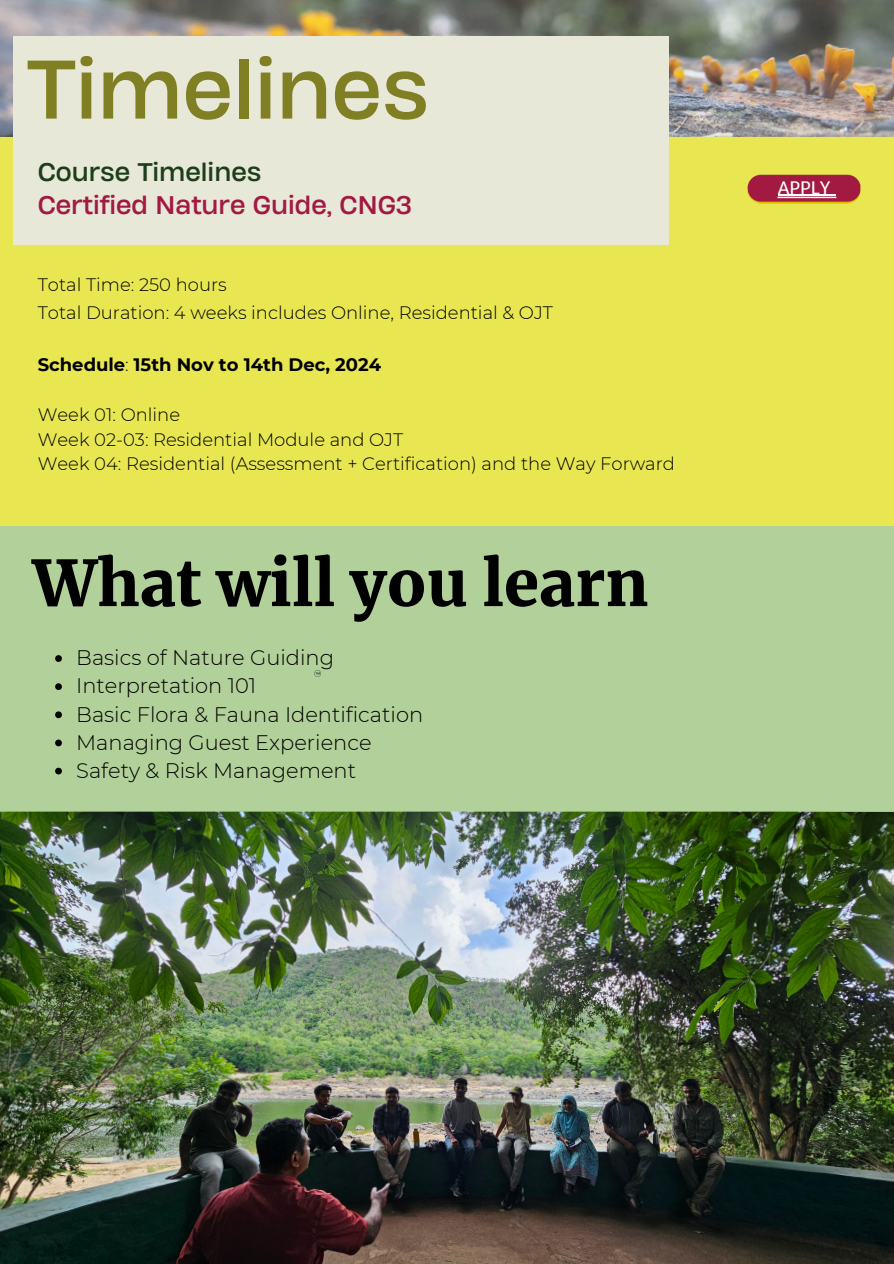
<style>
.page{position:relative;width:894px;height:1264px;background:#fff}
.page>*{position:absolute;margin:0;border:0;box-sizing:border-box;transform-origin:0 0}
.t1{font:78px "Heading Now 74";color:#807f24}
.t2{font:900 63px "Merriweather";color:#000}
.t3{font:24px/32.7px "Heading Now 74";color:#a21942}
.t4{font:300 21px "Montserrat";color:#000}
.t5{font:300 18px "Montserrat";color:#000}
.t6{font:700 18px "Montserrat";color:#000}
.t7{font:17.25px "Merriweather Sans";color:#fff}
.s1{color:#1c3e1c}
.s2{font-weight:300}
</style>
<div class="page">
<div style="left:0;top:525px;width:893px;height:386px;background:#b2d099"></div>
<div style="left:0;top:136px;width:893px;height:389px;background:#e8e752"></div>
<img style="left:0;top:811px;width:893px;height:452px">
<img style="left:0;top:0;width:893px;height:136px">
<div style="left:13px;top:36px;width:655px;height:208px;background:#e8e8d8"></div>
<svg style="left:314px;top:670px;width:7px;height:7px"></svg>
<img style="left:747px;top:174px;width:114px;height:30px">
<hr style="left:777px;top:195px;width:53px;height:1px;background:#fff">
<svg style="left:55px;top:655px;width:7px;height:7px"></svg>
<svg style="left:55px;top:683px;width:7px;height:7px"></svg>
<svg style="left:55px;top:711px;width:7px;height:7px"></svg>
<svg style="left:55px;top:739px;width:7px;height:7px"></svg>
<svg style="left:55px;top:767px;width:7px;height:7px"></svg>
<p class="t1" style="left:27px;top:37px;width:403px">Timelines</p>
<p class="t3" style="left:38px;top:155px;width:375px"><span class="s1">Course Timelines<br></span>Certified Nature Guide, CNG3</p>
<p class="t5" style="left:38px;top:274px;width:190px">Total Time: 250 hours</p>
<p class="t5" style="left:38px;top:302px;width:516px">Total Duration: 4 weeks includes Online, Residential &amp; OJT</p>
<p class="t6" style="left:38px;top:354px;width:345px">Schedule<span class="s2">:</span> 15th Nov to 14th Dec, 2024</p>
<h5 class="t5" style="left:38px;top:403px;width:144px">Week 01: Online</h5>
<p class="t5" style="left:38px;top:428px;width:367px">Week 02-03: Residential Module and OJT</p>
<p class="t5" style="left:38px;top:453px;width:638px">Week 04: Residential (Assessment + Certification) and the Way Forward</p>
<p class="t2" style="left:32px;top:544px;width:617px">What will you learn</p>
<h2 class="t4" style="left:76px;top:645px;width:259px">Basics of Nature Guiding</h2>
<p class="t4" style="left:76px;top:673px;width:182px">Interpretation 101</p>
<p class="t4" style="left:76px;top:701px;width:348px">Basic Flora &amp; Fauna Identification</p>
<p class="t4" style="left:76px;top:729px;width:297px">Managing Guest Experience</p>
<p class="t4" style="left:76px;top:757px;width:281px">Safety &amp; Risk Management</p>
<h3 class="t7" style="left:777px;top:177px;width:54px">APPLY</h3>
</div>
